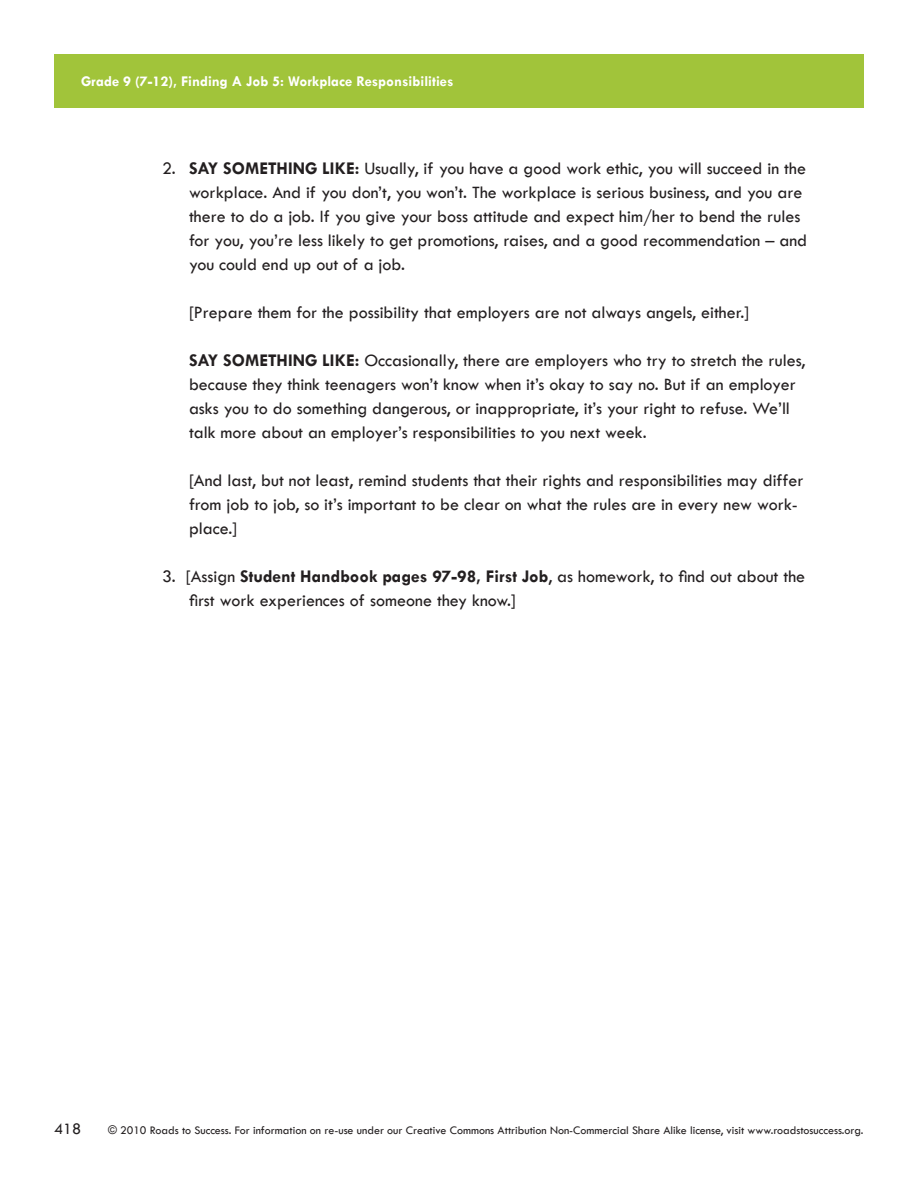
<style>
.page{position:relative;width:918px;height:1188px;background:#fff}
.page>*{position:absolute;margin:0;border:0;box-sizing:border-box;transform-origin:0 0}
.A_Text{font:18px/24px "Tw Cen";color:#231f20}
.A_NumberList2{font:18px/24px "Tw Cen";color:#231f20}
.t1{font:16.5px "Tw Cen";color:#231f20}
.t2{font:700 15px "Tw Cen";color:#fff}
.t3{font:12px "Tw Cen";color:#231f20}
.s1{font-weight:700}
</style>
<div class="page">
<div style="left:54px;top:54px;width:810px;height:54px;background:#a1c43a"></div>
<p class="t2" style="left:81px;top:72px;width:374px">Grade 9 (7-12), Finding A Job 5: Workplace Responsibilities</p>
<p class="A_NumberList2" style="left:189px;top:157px;width:620px;text-indent:-27px">2. <span class="s1">SAY SOMETHING LIKE:</span> Usually, if you have a good work ethic, you will succeed in the workplace. And if you don’t, you won’t. The workplace is serious business, and you are there to do a job. If you give your boss attitude and expect him/her to bend the rules for you, you’re less likely to get promotions, raises, and a good recommendation – and you could end up out of a job.</p>
<p class="A_Text" style="left:189px;top:301px;width:562px">[Prepare them for the possibility that employers are not always angels, either.]</p>
<p class="A_Text" style="left:189px;top:349px;width:618px"><span class="s1">SAY SOMETHING LIKE:</span> Occasionally, there are employers who try to stretch the rules, because they think teenagers won’t know when it’s okay to say no. But if an employer asks you to do something dangerous, or inappropriate, it’s your right to refuse. We’ll talk more about an employer’s responsibilities to you next week.</p>
<p class="A_Text" style="left:189px;top:469px;width:616px">[And last, but not least, remind students that their rights and responsibilities may differ from job to job, so it’s important to be clear on what the rules are in every new work&shy;place.]</p>
<p class="A_NumberList2" style="left:189px;top:565px;width:618px;text-indent:-27px">3. [Assign <span class="s1">Student Handbook pages 97-98, First Job</span>, as homework, to find out about the first work experiences of someone they know.]</p>
<p class="t1" style="left:54px;top:1119px;width:29px">418</p>
<p class="t3" style="left:108px;top:1123px;width:757px">© 2010 Roads to Success. For information on re-use under our Creative Commons Attribution Non-Commercial Share Alike license, visit www.roadstosuccess.org.</p>
</div>
